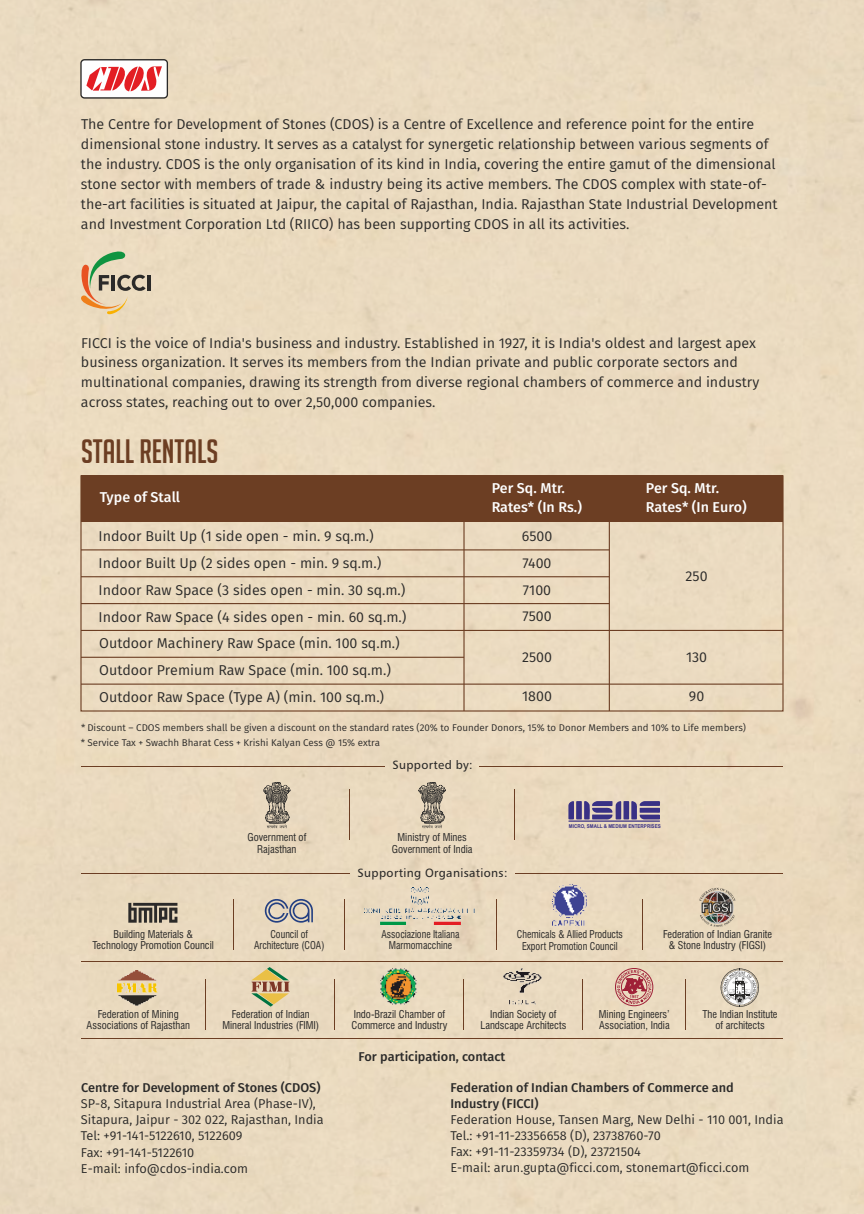
<style>
.page{position:relative;width:864px;height:1214px;background:#eadac0}
.page>*{position:absolute;margin:0;border:0;box-sizing:border-box;transform-origin:0 0}
.t1{font:33px "Big Noodle Titling";color:#6c3e23}
.t2{font:14.25px/20px "Fira Sans";color:#2b2a29}
.t3{font:500 14.25px/19.6px "Fira Sans";color:#fefefe}
.t4{font:12.75px/16px "Fira Sans";color:#2b2a29}
.t5{font:500 12.75px/16px "Fira Sans";color:#2b2a29}
.t6{font:12px "Humanist 777 BT Roman B";letter-spacing:.03em;color:#2b2a29}
.t7{font:condensed 10.5px/11.4px "Swiss 721 BT";color:#2b2a29;text-align:center}
.t8{font:condensed 10.5px/11.4px "Swiss 721 BT";color:#2b2a29;text-align:center;scale:.94 1}
.t9{font:9.75px/14.7px "Fira Sans";color:#2b2a29}
.t10{font:700 5.25px "Arial";color:#393185;scale:.87 1}
</style>
<div class="page">
<div style="left:80px;top:59px;width:88px;height:40px;background:#fefefe;border:1px solid #2b2a29;border-radius:4px"></div>
<svg style="left:86px;top:66px;width:76px;height:25px"></svg>
<svg style="left:75px;top:247px;width:71px;height:69px;background:#d1c2a1"></svg>
<hr style="left:147px;top:275px;width:4px;height:15px;background:#2b2a29">
<div style="left:81px;top:475px;width:702px;height:47px;background:#6c3e23"></div>
<hr style="left:81px;top:549px;width:528px;height:1px;background:#6c3e23">
<hr style="left:463px;top:475px;width:2px;height:236px;background:#6c3e23">
<hr style="left:81px;top:576px;width:528px;height:1px;background:#6c3e23">
<hr style="left:81px;top:630px;width:702px;height:1px;background:#6c3e23">
<hr style="left:81px;top:603px;width:528px;height:1px;background:#6c3e23">
<hr style="left:81px;top:656px;width:383px;height:2px;background:#6c3e23">
<hr style="left:81px;top:683px;width:702px;height:1px;background:#6c3e23">
<div style="left:80px;top:475px;width:704px;height:236px;border:1px solid #6c3e23"></div>
<hr style="left:609px;top:475px;width:1px;height:236px;background:#6c3e23">
<svg style="left:263px;top:782px;width:29px;height:46px"></svg>
<svg style="left:568px;top:800px;width:93px;height:21px;background:#7d719b"></svg>
<svg style="left:418px;top:782px;width:29px;height:46px"></svg>
<hr style="left:514px;top:789px;width:1px;height:51px;background:#6c3e23">
<hr style="left:349px;top:789px;width:1px;height:51px;background:#6c3e23">
<hr style="left:81px;top:873px;width:268px;height:1px;background:#6c3e23">
<hr style="left:515px;top:873px;width:268px;height:1px;background:#6c3e23">
<hr style="left:480px;top:766px;width:303px;height:1px;background:#6c3e23">
<hr style="left:81px;top:766px;width:303px;height:1px;background:#6c3e23">
<hr style="left:81px;top:1038px;width:702px;height:1px;background:#6c3e23">
<img style="left:118px;top:970px;width:40px;height:36px">
<svg style="left:251px;top:967px;width:39px;height:39px;background:#c5b382"></svg>
<div style="left:615px;top:968px;width:38px;height:38px;border:1px solid #9f2037;border-radius:50%"></div>
<svg style="left:617px;top:969px;width:34px;height:35px"></svg>
<img style="left:380px;top:967px;width:39px;height:39px">
<svg style="left:721px;top:968px;width:38px;height:38px"></svg>
<hr style="left:335px;top:979px;width:1px;height:50px;background:#6c3e23">
<hr style="left:582px;top:979px;width:1px;height:50px;background:#6c3e23">
<hr style="left:686px;top:979px;width:1px;height:50px;background:#6c3e23">
<hr style="left:206px;top:979px;width:1px;height:50px;background:#6c3e23">
<img style="left:503px;top:966px;width:41px;height:41px">
<hr style="left:464px;top:979px;width:1px;height:50px;background:#6c3e23">
<hr style="left:344px;top:899px;width:1px;height:50px;background:#6c3e23">
<svg style="left:265px;top:899px;width:48px;height:23px"></svg>
<svg style="left:699px;top:887px;width:37px;height:40px"></svg>
<svg style="left:128px;top:902px;width:49px;height:20px"></svg>
<img style="left:552px;top:884px;width:35px;height:43px">
<hr style="left:233px;top:899px;width:1px;height:50px;background:#6c3e23">
<hr style="left:643px;top:899px;width:1px;height:50px;background:#6c3e23">
<img style="left:364px;top:888px;width:112px;height:36px">
<hr style="left:496px;top:899px;width:1px;height:50px;background:#6c3e23">
<hr style="left:81px;top:961px;width:702px;height:1px;background:#6c3e23">
<p class="t2" style="left:81px;top:115px;width:698px">The Centre for Development of Stones (CDOS) is a Centre of Excellence and reference point for the entire dimensional stone industry. It serves as a catalyst for synergetic relationship between various segments of the industry. CDOS is the only organisation of its kind in India, covering the entire gamut of the dimensional stone sector with members of trade &amp; industry being its active members. The CDOS complex with state-of&shy;the-art facilities is situated at Jaipur, the capital of Rajasthan, India. Rajasthan State Industrial Development and Investment Corporation Ltd (RIICO) has been supporting CDOS in all its activities.</p>
<p class="t2" style="left:81px;top:333px;width:680px">FICCI is the voice of India's business and industry. Established in 1927, it is India's oldest and largest apex business organization. It serves its members from the Indian private and public corporate sectors and multinational companies, drawing its strength from diverse regional chambers of commerce and industry across states, reaching out to over 2,50,000 companies.</p>
<h1 class="t1" style="left:81px;top:439px;width:139px">STALL RENTALS</h1>
<p class="t3" style="left:100px;top:488px;width:82px">Type of Stall</p>
<p class="t3" style="left:492px;top:479px;width:92px">Per Sq. Mtr.<br>Rates* (In Rs.)</p>
<p class="t3" style="left:646px;top:479px;width:102px">Per Sq. Mtr.<br>Rates* (In Euro)</p>
<p class="t2" style="left:522px;top:524px;width:32px;line-height:26.7px;text-align:justify">6500<br>7400<br>7100<br>7500</p>
<p class="t2" style="left:522px;top:648px;width:31px">2500</p>
<p class="t2" style="left:522px;top:687px;width:31px">1800</p>
<p class="t2" style="left:99px;top:527px;width:277px">Indoor Built Up (1 side open - min. 9 sq.m.)</p>
<p class="t2" style="left:99px;top:550px;width:309px;line-height:26.8px">Indoor Built Up (2 sides open - min. 9 sq.m.)<br>Indoor Raw Space (3 sides open - min. 30 sq.m.)<br>Indoor Raw Space (4 sides open - min. 60 sq.m.)<br>Outdoor Machinery Raw Space (min. 100 sq.m.)<br>Outdoor Premium Raw Space (min. 100 sq.m.)<br>Outdoor Raw Space (Type A) (min. 100 sq.m.)</p>
<p class="t2" style="left:686px;top:567px;width:24px">250</p>
<p class="t2" style="left:686px;top:648px;width:23px">130</p>
<p class="t2" style="left:689px;top:687px;width:17px">90</p>
<p class="t9" style="left:81px;top:721px;width:667px">* Discount – CDOS members shall be given a discount on the standard rates (20% to Founder Donors, 15% to Donor Members and 10% to Life members) * Service Tax + Swachh Bharat Cess + Krishi Kalyan Cess @ 15% extra</p>
<p class="t7" style="left:247px;top:833px;width:60px">Government of<br>Rajasthan</p>
<p class="t6" style="left:392px;top:760px;width:82px">Supported by:</p>
<p class="t7" style="left:392px;top:833px;width:82px">Ministry of Mines<br>Government of India</p>
<p class="t6" style="left:358px;top:867px;width:151px">Supporting Organisations:</p>
<p class="t10" style="left:569px;top:824px;width:107px">MICRO, SMALL &amp; MEDIUM ENTERPRISES</p>
<p class="t8" style="left:254px;top:929px;width:76px">Council of<br>Architecture (COA)</p>
<p class="t7" style="left:663px;top:929px;width:110px">Federation of Indian Granite &amp; Stone Industry (FIGSI)</p>
<p class="t7" style="left:92px;top:929px;width:123px">Building Materials &amp;<br>Technology Promotion Council</p>
<p class="t8" style="left:517px;top:930px;width:114px">Chemicals &amp; Allied Products<br>Export Promotion Council</p>
<p class="t8" style="left:381px;top:929px;width:85px">Associazione Italiana<br>Marmomacchine</p>
<p class="t7" style="left:351px;top:1009px;width:98px;text-align:left">Indo-Brazil Chamber of<br>Commerce and Industry</p>
<p class="t7" style="left:702px;top:1009px;width:77px">The Indian Institute of architects</p>
<p class="t7" style="left:480px;top:1009px;width:87px">Indian Society of<br>Landscape Architects</p>
<p class="t7" style="left:87px;top:1009px;width:105px">Federation of Mining<br>Associations of Rajasthan</p>
<p class="t7" style="left:222px;top:1009px;width:98px">Federation of Indian<br>Mineral Industries (FIMI)</p>
<p class="t7" style="left:599px;top:1009px;width:73px;text-align:left">Mining Engineers’<br>Association, India</p>
<p class="t5" style="left:81px;top:1080px;width:241px">Centre for Development of Stones (CDOS)</p>
<p class="t4" style="left:81px;top:1096px;width:244px">SP-8, Sitapura Industrial Area (Phase-IV), Sitapura, Jaipur - 302 022, Rajasthan, India Tel: +91-141-5122610, 5122609<br>Fax: +91-141-5122610<br>E-mail: info@cdos-india.com</p>
<p class="t5" style="left:358px;top:1049px;width:148px">For participation, contact</p>
<p class="t5" style="left:450px;top:1080px;width:285px">Federation of Indian Chambers of Commerce and<br>Industry (FICCI)</p>
<p class="t4" style="left:450px;top:1112px;width:335px">Federation House, Tansen Marg, New Delhi - 110 001, India Tel.: +91-11-23356658 (D), 23738760-70<br>Fax: +91-11-23359734 (D), 23721504<br>E-mail: arun.gupta@ficci.com, stonemart@ficci.com</p>
</div>
